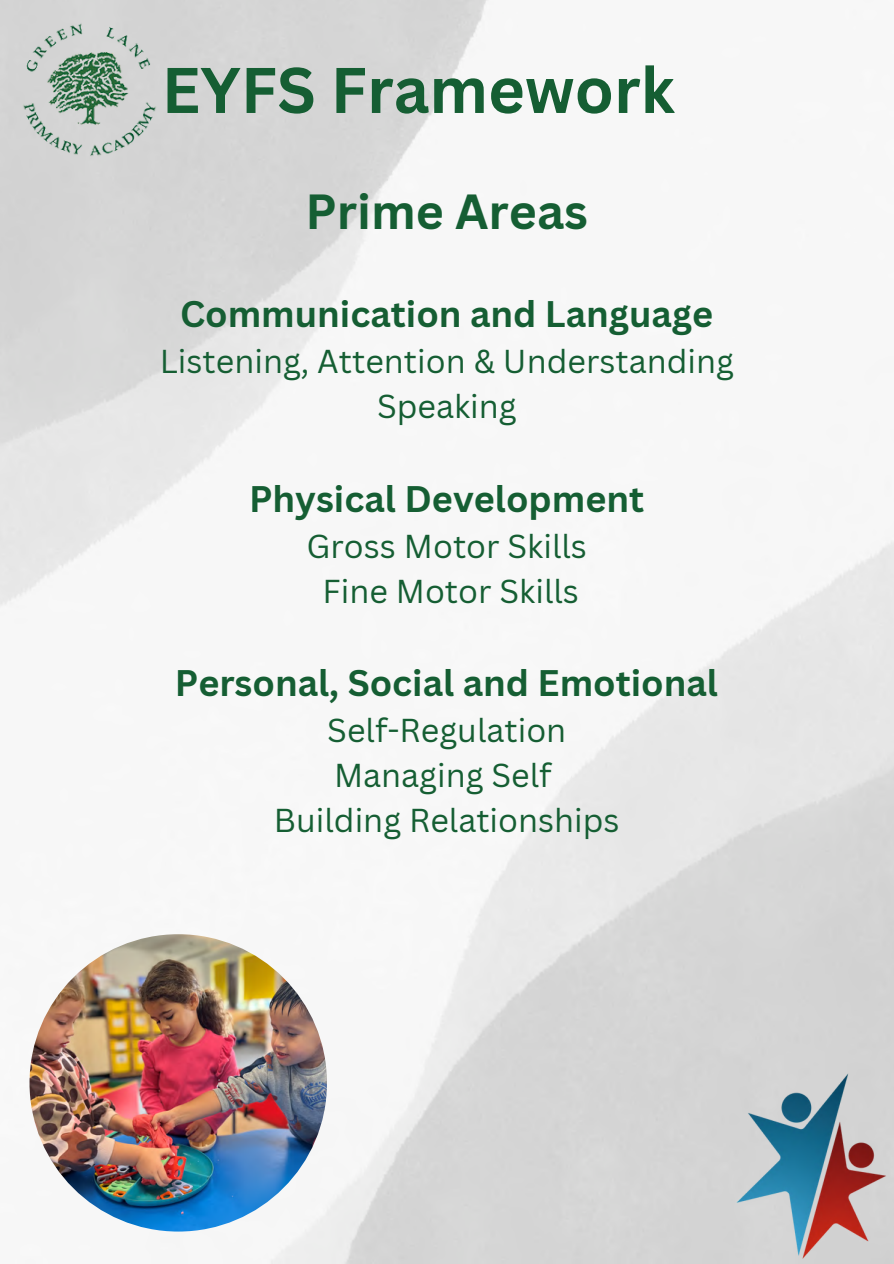
<style>
.page{position:relative;width:894px;height:1264px;background:#fff}
.page>*{position:absolute;margin:0;border:0;box-sizing:border-box;transform-origin:0 0}
.t1{font:700 63px "Canva Sans";color:#155e33}
.t2{font:700 48px "Canva Sans";color:#155e33}
.t3{font:700 36px "Canva Sans";color:#155e33}
.t4{font:32.25px/45px "Canva Sans";color:#155e33;text-align:center}
</style>
<div class="page">
<img style="left:0;top:0;width:893px;height:1263px">
<img style="left:29px;top:934px;width:298px;height:297px;border-radius:50%">
<img style="left:21px;top:21px;width:137px;height:137px">
<img style="left:729px;top:1068px;width:164px;height:191px">
<p class="t1" style="left:162px;top:46px;width:514px">EYFS Framework</p>
<h1 class="t2" style="left:305px;top:178px;width:284px">Prime Areas</h1>
<h2 class="t3" style="left:180px;top:288px;width:534px">Communication and Language</h2>
<p class="t4" style="left:160px;top:338px;width:575px">Listening, Attention &amp; Understanding</p>
<p class="t4" style="left:377px;top:383px;width:141px">Speaking</p>
<p class="t3" style="left:249px;top:473px;width:396px">Physical Development</p>
<p class="t4" style="left:306px;top:522px;width:282px">Gross Motor Skills<br>Fine Motor Skills</p>
<h3 class="t3" style="left:175px;top:657px;width:544px">Personal, Social and Emotional</h3>
<h3 class="t4" style="left:274px;top:707px;width:347px">Self-Regulation<br>Managing Self<br>Building Relationships</h3>
</div>
